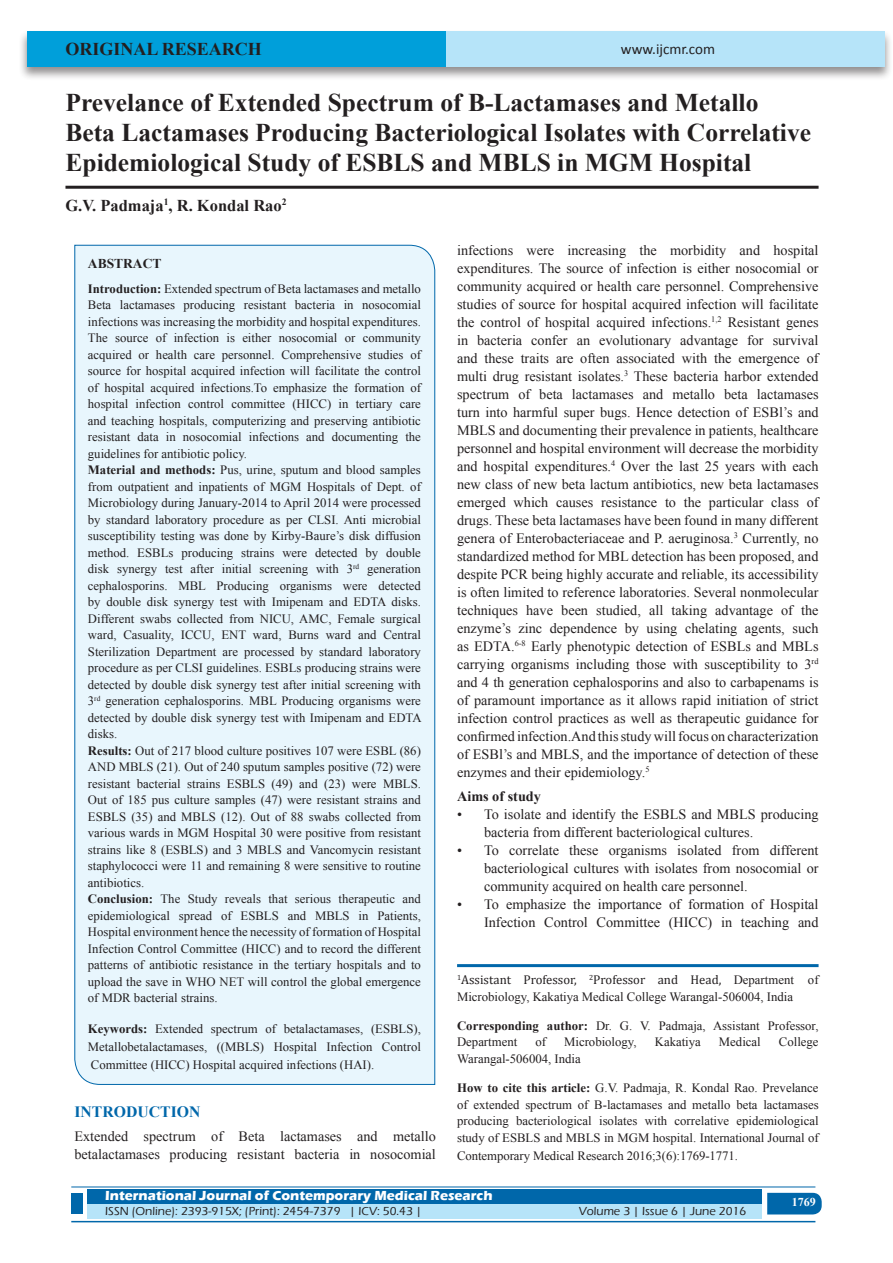
<style>
.page{position:relative;width:893px;height:1263px;background:#fff}
.page>*{position:absolute;margin:0;border:0;box-sizing:border-box;transform-origin:0 0}
.A_Title_New{font:700 25.5px/30px "Times New Roman";color:#231f20}
.AT_new{font:700 18px "Times New Roman";color:#231f20}
.AU-New{font:700 16.5px "Times New Roman";color:#231f20}
.t1{font:700 15.75px "Times New Roman";color:#0067aa}
.t2{font:15px "Calibri";color:#231f20}
.TX_New{font:14.25px/18px "Times New Roman";color:#231f20}
.t3{font:700 14.25px "Times New Roman";color:#231f20}
.t4{font:700 13.5px "Eras ITC";color:#fff}
.t5{font:700 13.5px "Times New Roman";color:#231f20}
.HTC_new{font:12.75px/16.5px "Times New Roman";color:#231f20;text-align:justify}
.Corresponding{font:12.75px/16.5px "Times New Roman";color:#231f20}
.Affi_New{font:12.75px/16.5px "Times New Roman";color:#231f20}
.t6{font:500 12px "Eras ITC";color:#231f20}
.t7{font:700 12px "Times New Roman";color:#fff}
.s1{font-weight:700}
.s2{font-family:"Cambria"}
</style>
<div class="page">
<div style="left:19px;top:29px;width:874px;height:52px;background:#231f20;opacity:.5"></div>
<div style="left:27px;top:31px;width:858px;height:35px;background:#b6e4f9"></div>
<div style="left:27px;top:31px;width:419px;height:35px;background:#009fda"></div>
<div style="left:87px;top:1189px;width:674px;height:15px;background:#0067aa"></div>
<div style="left:87px;top:1204px;width:674px;height:15px;background:#b6e4f9"></div>
<svg style="left:767px;top:1193px;width:55px;height:21px"></svg>
<hr style="left:71px;top:1186px;width:744px;height:1px;background:#0067aa">
<hr style="left:71px;top:1221px;width:744px;height:1px;background:#0067aa">
<div style="left:71px;top:1193px;width:12px;height:21px;background:#0067aa"></div>
<hr style="left:65px;top:186px;width:754px;height:3px;background:#231f20">
<div style="left:74px;top:244px;width:361px;height:841px;background:#e8f6fd"></div>
<hr style="left:457px;top:964px;width:362px;height:3px;background:#0067aa">
<p class="AT_new" style="left:65px;top:36px;width:198px">ORIGINAL RESEARCH</p>
<p class="t2" style="left:621px;top:40px;width:96px">www.ijcmr.com</p>
<p class="A_Title_New" style="left:65px;top:87px;width:747px">Prevelance of Extended Spectrum of B-Lactamases and Metallo<br>Beta Lactamases Producing Bacteriological Isolates with Correlative<br>Epidemiological Study of ESBLS and MBLS in MGM Hospital</p>
<p class="AU-New" style="left:65px;top:194px;width:223px">G.V. Padmaja<sup>1</sup>, R. Kondal Rao<sup>2</sup></p>
<p class="t5" style="left:88px;top:254px;width:75px">ABSTRACT</p>
<p class="HTC_new" style="left:88px;top:280px;width:335px;text-align:left"><span class="s1">Introduction:</span> Extended spectrum of Beta lactamases and metallo Beta lactamases producing resistant bacteria in nosocomial infections was increasing the morbidity and hospital expenditures.<br>The source of infection is either nosocomial or community acquired or health care personnel. Comprehensive studies of source for hospital acquired infection will facilitate the control of hospital acquired infections.To emphasize the formation of hospital infection control committee (HICC) in tertiary care and teaching hospitals, computerizing and preserving antibiotic resistant data in nosocomial infections and documenting the guidelines for antibiotic policy.<br><span class="s1">Material and methods:</span> Pus, urine, sputum and blood samples from outpatient and inpatients of MGM Hospitals of Dept. of Microbiology during January-2014 to April 2014 were processed by standard laboratory procedure as per CLSI. Anti microbial susceptibility testing was done by Kirby-Baure’s disk diffusion method. ESBLs producing strains were detected by double disk synergy test after initial screening with 3<sup>rd</sup> generation cephalosporins. MBL Producing organisms were detected by double disk synergy test with Imipenam and EDTA disks.<br>Different swabs collected from NICU, AMC, Female surgical ward, Casuality, ICCU, ENT ward, Burns ward and Central Sterilization Department are processed by standard laboratory procedure as per CLSI guidelines. ESBLs producing strains were detected by double disk synergy test after initial screening with 3<sup>rd</sup> generation cephalosporins. MBL Producing organisms were detected by double disk synergy test with Imipenam and EDTA disks.<br><span class="s1">Results:</span> Out of 217 blood culture positives 107 were ESBL (86)<br>AND MBLS (21). Out of 240 sputum samples positive (72) were resistant bacterial strains ESBLS (49) and (23) were MBLS.<br>Out of 185 pus culture samples (47) were resistant strains and ESBLS (35) and MBLS (12). Out of 88 swabs collected from various wards in MGM Hospital 30 were positive from resistant strains like 8 (ESBLS) and 3 MBLS and Vancomycin resistant staphylococci were 11 and remaining 8 were sensitive to routine antibiotics.<br><span class="s1">Conclusion:</span> The Study reveals that serious therapeutic and epidemiological spread of ESBLS and MBLS in Patients, Hospital environment hence the necessity of formation of Hospital Infection Control Committee (HICC) and to record the different patterns of antibiotic resistance in the tertiary hospitals and to upload the save in WHO NET will control the global emergence of MDR bacterial strains.</p>
<p class="HTC_new" style="left:88px;top:1019px;width:335px;line-height:18px"><span class="s1">Keywords:</span> Extended spectrum of betalactamases, (ESBLS), Metallobetalactamases, ((MBLS) Hospital Infection Control Committee (HICC) Hospital acquired infections (HAI).</p>
<h1 class="t1" style="left:74px;top:1101px;width:127px">INTRODUCTION</h1>
<p class="TX_New" style="left:74px;top:1127px;width:363px">Extended spectrum of Beta lactamases and metallo betalactamases producing resistant bacteria in nosocomial</p>
<p class="TX_New" style="left:457px;top:241px;width:363px;text-align:justify">infections were increasing the morbidity and hospital expenditures. The source of infection is either nosocomial or community acquired or health care personnel. Comprehensive studies of source for hospital acquired infection will facilitate the control of hospital acquired infections.<sup>1,2</sup> Resistant genes in bacteria confer an evolutionary advantage for survival and these traits are often associated with the emergence of multi drug resistant isolates.<sup>3</sup> These bacteria harbor extended spectrum of beta lactamases and metallo beta lactamases turn into harmful super bugs. Hence detection of ESBl’s and MBLS and documenting their prevalence in patients, healthcare personnel and hospital environment will decrease the morbidity and hospital expenditures.<sup>4</sup> Over the last 25 years with each new class of new beta lactum antibiotics, new beta lactamases emerged which causes resistance to the particular class of drugs. These beta lactamases have been found in many different genera of Enterobacteriaceae and P. aeruginosa.<sup>3</sup> Currently, no standardized method for MBL detection has been proposed, and despite PCR being highly accurate and reliable, its accessibility is often limited to reference laboratories. Several nonmolecular techniques have been studied, all taking advantage of the enzyme’s zinc dependence by using chelating agents, such as EDTA.<sup>6-8</sup> Early phenotypic detection of ESBLs and MBLs carrying organisms including those with susceptibility to 3<sup>rd </sup>and 4 th generation cephalosporins and also to carbapenams is of paramount importance as it allows rapid initiation of strict infection control practices as well as therapeutic guidance for confirmed infection.And this study will focus on characterization of ESBl’s and MBLS, and the importance of detection of these enzymes and their epidemiology.<sup>5</sup></p>
<h2 class="t3" style="left:457px;top:786px;width:85px">Aims of study</h2>
<p class="TX_New" style="left:484px;top:805px;width:336px;text-indent:-27px">• To isolate and identify the ESBLS and MBLS producing bacteria from different bacteriological cultures.</p>
<p class="TX_New" style="left:484px;top:841px;width:336px;text-align:justify;text-indent:-27px">• To correlate these organisms isolated from different bacteriological cultures with isolates from nosocomial or community acquired on health care personnel.</p>
<p class="TX_New" style="left:457px;top:895px;width:363px;text-align:right">• To emphasize the importance of formation of Hospital<br>Infection Control Committee (HICC) in teaching and</p>
<p class="Affi_New" style="left:457px;top:971px;width:363px"><sup>1</sup><span class="s2">Assistant Professor,</span> <sup>2</sup><span class="s2">Professor and Head,</span> Department of<br>Microbiology, Kakatiya Medical College Warangal-506004, India</p>
<p class="Corresponding" style="left:457px;top:1017px;width:363px"><span class="s1">Corresponding author:</span> Dr. G. V. Padmaja, Assistant Professor,<br>Department</p>
<p class="Corresponding" style="left:535px;top:1034px;width:12px">of</p>
<p class="Corresponding" style="left:564px;top:1034px;width:74px">Microbiology,</p>
<p class="Corresponding" style="left:655px;top:1034px;width:48px">Kakatiya</p>
<p class="Corresponding" style="left:719px;top:1034px;width:43px">Medical</p>
<p class="Corresponding" style="left:779px;top:1034px;width:41px">College</p>
<p class="Corresponding" style="left:457px;top:1050px;width:125px">Warangal-506004, India</p>
<p class="HTC_new" style="left:457px;top:1079px;width:363px"><span class="s1">How to cite this article:</span> G.V. Padmaja, R. Kondal Rao. Prevelance of extended spectrum of B-lactamases and metallo beta lactamases producing bacteriological isolates with correlative epidemiological study of ESBLS and MBLS in MGM hospital. International Journal of</p>
<p class="HTC_new" style="left:457px;top:1147px;width:282px">Contemporary Medical Research 2016;3(6):1769-1771.</p>
<p class="t4" style="left:105px;top:1188px;width:389px">International Journal of Contemporary Medical Research</p>
<p class="t6" style="left:105px;top:1204px;width:318px">ISSN (Online): 2393-915X; (Print): 2454-7379 | ICV: 50.43 |</p>
<p class="t6" style="left:579px;top:1204px;width:169px">Volume 3 | Issue 6 | June 2016</p>
<h4 class="t7" style="left:792px;top:1194px;width:25px">1769</h4>
</div>
